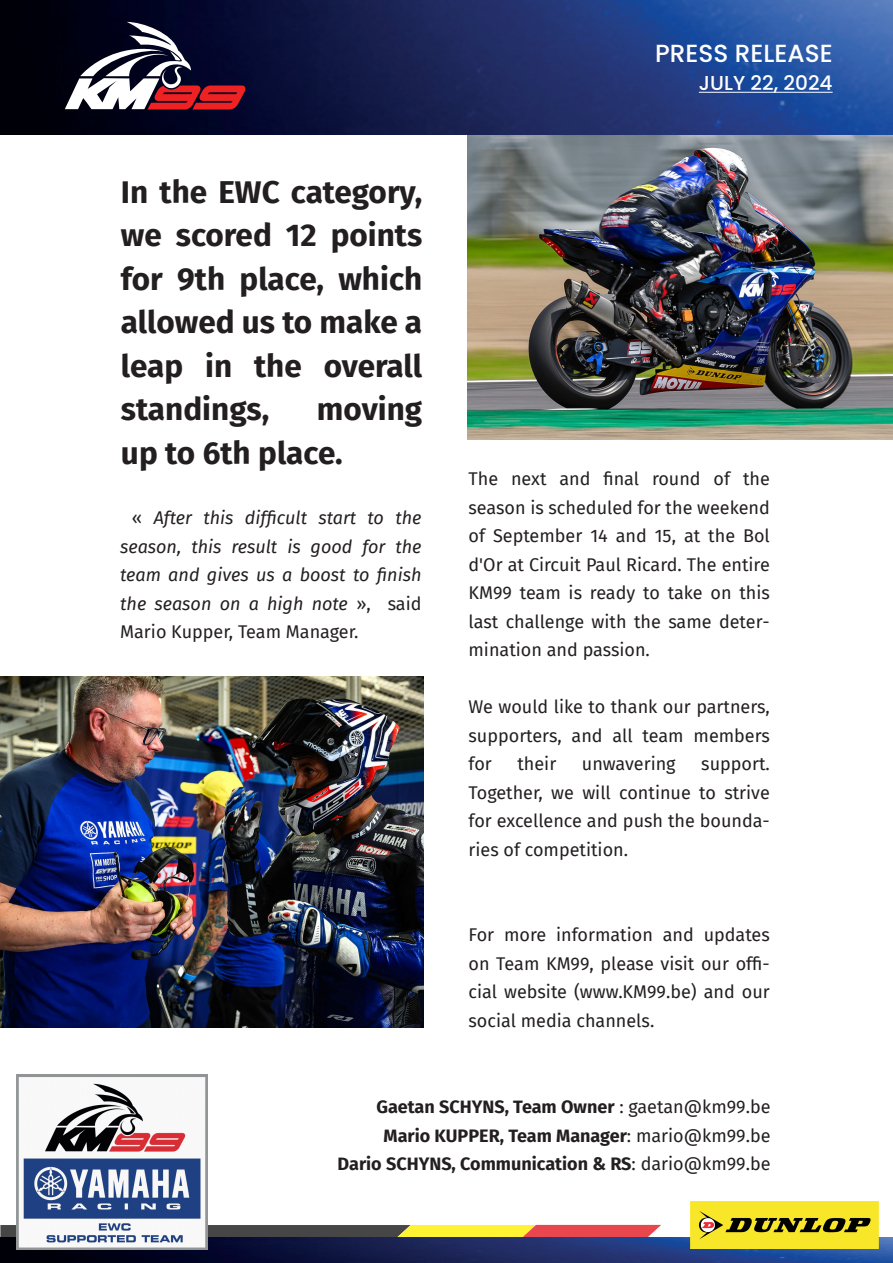
<style>
.page{position:relative;width:893px;height:1263px;background:#fff}
.page>*{position:absolute;margin:0;border:0;box-sizing:border-box;transform-origin:0 0}
.t1{font:700 31.5px/43.5px "Fira Sans";color:#231f20;text-align:justify}
.t2{font:500 24.75px "Poppins";color:#fff}
.t3{font:500 20.1px "Poppins";color:#fff}
.t4{font:18px/28.5px "Fira Sans";color:#231f20;text-align:justify}
.t5{font:italic 18px/28.5px "Fira Sans";color:#231f20;text-align:justify}
.t6{font:700 18px/28.5px "Fira Sans";color:#231f20;text-align:right}
.s1{font-style:normal}
.s2{font-weight:400}
</style>
<div class="page">
<img style="left:468px;top:134px;width:425px;height:305px">
<img style="left:0;top:1px;width:893px;height:133px">
<svg style="left:65px;top:22px;width:180px;height:88px"></svg>
<hr style="left:699px;top:92px;width:134px;height:1px;background:#fff">
<svg style="left:0;top:1225px;width:661px;height:13px;background:#9a7147"></svg>
<img style="left:0;top:1238px;width:893px;height:25px">
<img style="left:16px;top:1074px;width:191px;height:175px">
<img style="left:691px;top:1201px;width:187px;height:48px">
<img style="left:0;top:677px;width:424px;height:351px">
<h1 class="t1" style="left:121px;top:168px;width:303px">In the EWC category, we scored 12 points for 9th place, which allowed us to make a leap in the overall standings,</h1>
<h1 class="t1" style="left:121px;top:385px;width:303px;text-indent:196px">moving up to 6th place.</h1>
<p class="t5" style="left:120px;top:503px;width:303px;text-indent:12px"><span class="s1">«</span> After this difficult start to the season, this result is good for the team and gives us a boost to finish the season on a high note <span class="s1">», said Mario Kupper, Team Manager.</span></p>
<h2 class="t2" style="left:655px;top:39px;width:179px">PRESS RELEASE</h2>
<p class="t3" style="left:699px;top:72px;width:135px">JULY 22, 2024</p>
<p class="t4" style="left:469px;top:464px;width:303px">The next and final round of the season is scheduled for the weekend of September 14 and 15, at the Bol d'Or at Circuit Paul Ricard. The entire KM99 team is ready to take on this last challenge with the same deter&shy;mination and passion.</p>
<p class="t4" style="left:469px;top:692px;width:303px">We would like to thank our partners, supporters, and all team members for</p>
<p class="t4" style="left:517px;top:749px;width:40px">their</p>
<p class="t4" style="left:582px;top:749px;width:95px">unwavering</p>
<p class="t4" style="left:469px;top:749px;width:303px;text-indent:233px">support.<br>Together, we will continue to strive for excellence and push the bounda&shy;ries of competition.</p>
<p class="t4" style="left:469px;top:920px;width:303px">For more information and updates on Team KM99, please visit our offi&shy;cial website (www.KM99.be) and our social media channels.</p>
<p class="t6" style="left:338px;top:1091px;width:434px">Gaetan SCHYNS, Team Owner <span class="s2">: gaetan@km99.be<br></span>Mario KUPPER, Team Manager<span class="s2">: mario@km99.be<br></span>Dario SCHYNS, Communication &amp; RS<span class="s2">: dario@km99.be</span></p>
</div>
